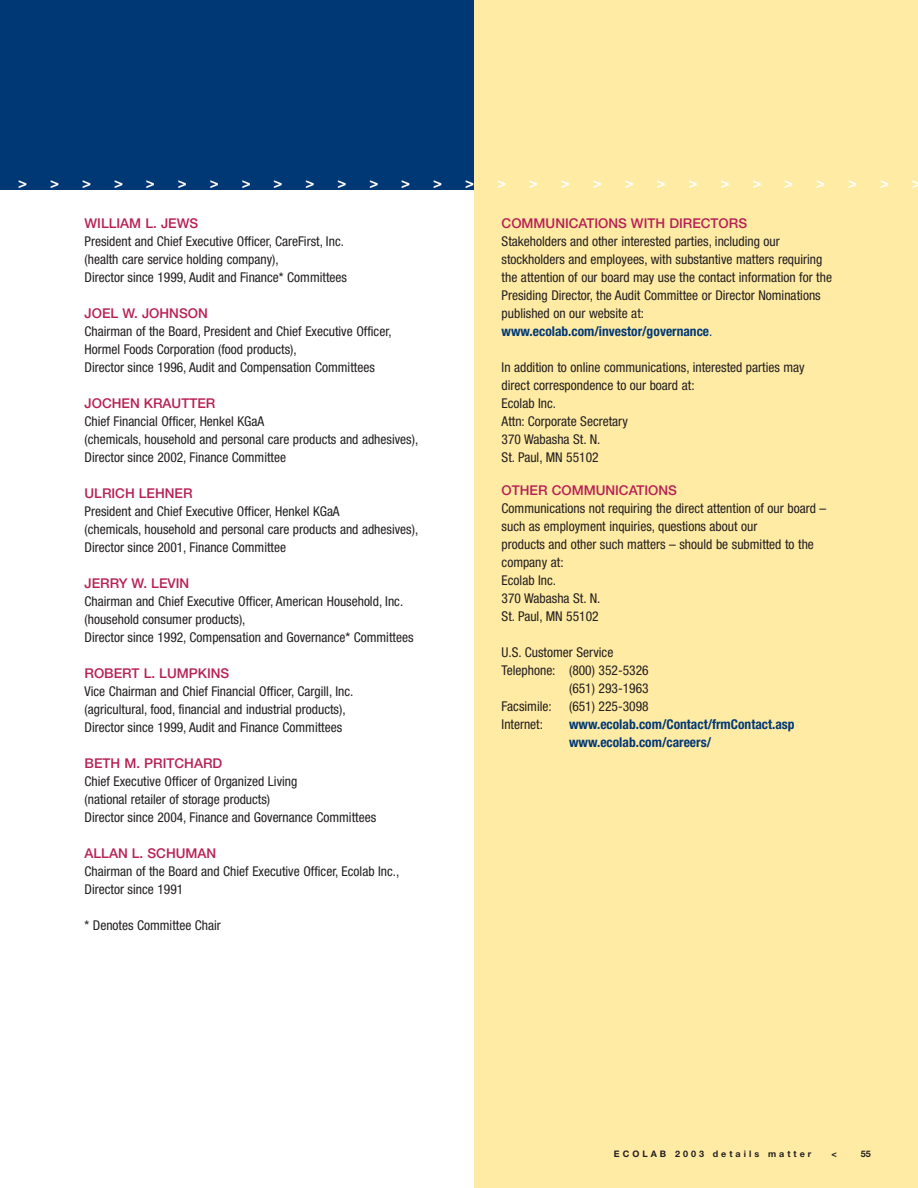
<style>
.page{position:relative;width:918px;height:1188px;background:#fff}
.page>*{position:absolute;margin:0;border:0;box-sizing:border-box;transform-origin:0 0}
.t1{font:700 15px "Helvetica Neue";color:#fff}
.t2{font:condensed 13.5px/18px "Helvetica Neue";color:#231f20}
.t3{font:500 13.5px "Helvetica Neue";color:#b82155}
.t4{font:700 condensed 13.5px/18px "Helvetica Neue";color:#003876}
.t5{font:500 13.5px "Helvetica Neue";color:#b72155}
.t6{font:700 9px "Helvetica Neue";letter-spacing:.335em;color:#231f20}
.s1{font-weight:700;color:#003876}
.s2{color:#003876}
</style>
<div class="page">
<div style="left:0;top:0;width:486px;height:190px;background:#003876"></div>
<div style="left:475px;top:0;width:443px;height:1188px;background:#ffeba3"></div>
<p class="t1" style="left:18px;top:177px;width:42px">&gt; &gt;</p>
<p class="t1" style="left:82px;top:177px;width:42px">&gt; &gt;</p>
<p class="t1" style="left:146px;top:177px;width:42px">&gt; &gt;</p>
<p class="t1" style="left:210px;top:177px;width:42px">&gt; &gt;</p>
<p class="t1" style="left:274px;top:177px;width:42px">&gt; &gt;</p>
<p class="t1" style="left:337px;top:177px;width:42px">&gt; &gt;</p>
<p class="t1" style="left:401px;top:177px;width:42px">&gt; &gt;</p>
<p class="t1" style="left:465px;top:177px;width:42px">&gt; &gt;</p>
<p class="t1" style="left:529px;top:177px;width:42px">&gt; &gt;</p>
<p class="t1" style="left:593px;top:177px;width:42px">&gt; &gt;</p>
<p class="t1" style="left:657px;top:177px;width:42px">&gt; &gt;</p>
<p class="t1" style="left:720px;top:177px;width:42px">&gt; &gt;</p>
<p class="t1" style="left:784px;top:177px;width:42px">&gt; &gt;</p>
<p class="t1" style="left:848px;top:177px;width:42px">&gt; &gt;</p>
<p class="t1" style="left:912px;top:177px;width:10px">&gt;</p>
<p class="t3" style="left:85px;top:218px;width:115px">WILLIAM L. JEWS</p>
<p class="t2" style="left:85px;top:233px;width:264px">President and Chief Executive Officer, CareFirst, Inc. (health care service holding company),<br>Director since 1999, Audit and Finance* Committees</p>
<p class="t3" style="left:85px;top:308px;width:125px">JOEL W. JOHNSON</p>
<p class="t2" style="left:85px;top:323px;width:309px">Chairman of the Board, President and Chief Executive Officer,<br>Hormel Foods Corporation (food products),<br>Director since 1996, Audit and Compensation Committees</p>
<p class="t3" style="left:85px;top:398px;width:132px">JOCHEN KRAUTTER</p>
<p class="t2" style="left:85px;top:413px;width:335px">Chief Financial Officer, Henkel KGaA<br>(chemicals, household and personal care products and adhesives),<br>Director since 2002, Finance Committee</p>
<p class="t3" style="left:85px;top:488px;width:110px">ULRICH LEHNER</p>
<p class="t2" style="left:85px;top:503px;width:335px">President and Chief Executive Officer, Henkel KGaA<br>(chemicals, household and personal care products and adhesives),<br>Director since 2001, Finance Committee</p>
<p class="t3" style="left:85px;top:578px;width:106px">JERRY W. LEVIN</p>
<p class="t2" style="left:85px;top:593px;width:330px">Chairman and Chief Executive Officer, American Household, Inc. (household consumer products),<br>Director since 1992, Compensation and Governance* Committees</p>
<p class="t3" style="left:85px;top:668px;width:146px">ROBERT L. LUMPKINS</p>
<p class="t2" style="left:85px;top:683px;width:270px">Vice Chairman and Chief Financial Officer, Cargill, Inc. (agricultural, food, financial and industrial products),<br>Director since 1999, Audit and Finance Committees</p>
<p class="t3" style="left:85px;top:758px;width:139px">BETH M. PRITCHARD</p>
<p class="t2" style="left:85px;top:773px;width:293px">Chief Executive Officer of Organized Living<br>(national retailer of storage products)<br>Director since 2004, Finance and Governance Committees</p>
<p class="t3" style="left:85px;top:848px;width:133px">ALLAN L. SCHUMAN</p>
<p class="t2" style="left:85px;top:863px;width:316px">Chairman of the Board and Chief Executive Officer, Ecolab Inc.,<br>Director since 1991</p>
<p class="t2" style="left:85px;top:917px;width:138px">* Denotes Committee Chair</p>
<p class="t5" style="left:502px;top:218px;width:247px">COMMUNICATIONS WITH DIRECTORS</p>
<p class="t2" style="left:502px;top:233px;width:332px">Stakeholders and other interested parties, including our stockholders and employees, with substantive matters requiring the attention of our board may use the contact information for the Presiding Director, the Audit Committee or Director Nominations published on our website at: <span class="s1">www.ecolab.com/investor/governance</span><span class="s2">.</span></p>
<p class="t2" style="left:502px;top:359px;width:305px">In addition to online communications, interested parties may direct correspondence to our board at:<br>Ecolab Inc.<br>Attn: Corporate Secretary<br>370 Wabasha St. N.<br>St. Paul, MN 55102</p>
<p class="t5" style="left:502px;top:485px;width:177px">OTHER COMMUNICATIONS</p>
<p class="t2" style="left:502px;top:500px;width:326px">Communications not requiring the direct attention of our board – such as employment inquiries, questions about our<br>products and other such matters – should be submitted to the company at:<br>Ecolab Inc.<br>370 Wabasha St. N.<br>St. Paul, MN 55102</p>
<p class="t2" style="left:502px;top:644px;width:113px">U.S. Customer Service</p>
<p class="t2" style="left:502px;top:662px;width:149px">Telephone: (800) 352-5326</p>
<p class="t2" style="left:569px;top:680px;width:81px">(651) 293-1963</p>
<p class="t2" style="left:502px;top:698px;width:52px">Facsimile:</p>
<p class="t2" style="left:569px;top:698px;width:81px">(651) 225-3098</p>
<p class="t2" style="left:502px;top:716px;width:43px">Internet:</p>
<p class="t4" style="left:569px;top:716px;width:227px">www.ecolab.com/Contact/frmContact.asp www.ecolab.com/careers/</p>
<p class="t6" style="left:614px;top:1150px;width:199px">ECOLAB 2003 details matter</p>
<p class="t6" style="left:832px;top:1150px;width:7px">&lt;</p>
<p class="t6" style="left:861px;top:1150px;width:12px">55</p>
</div>
